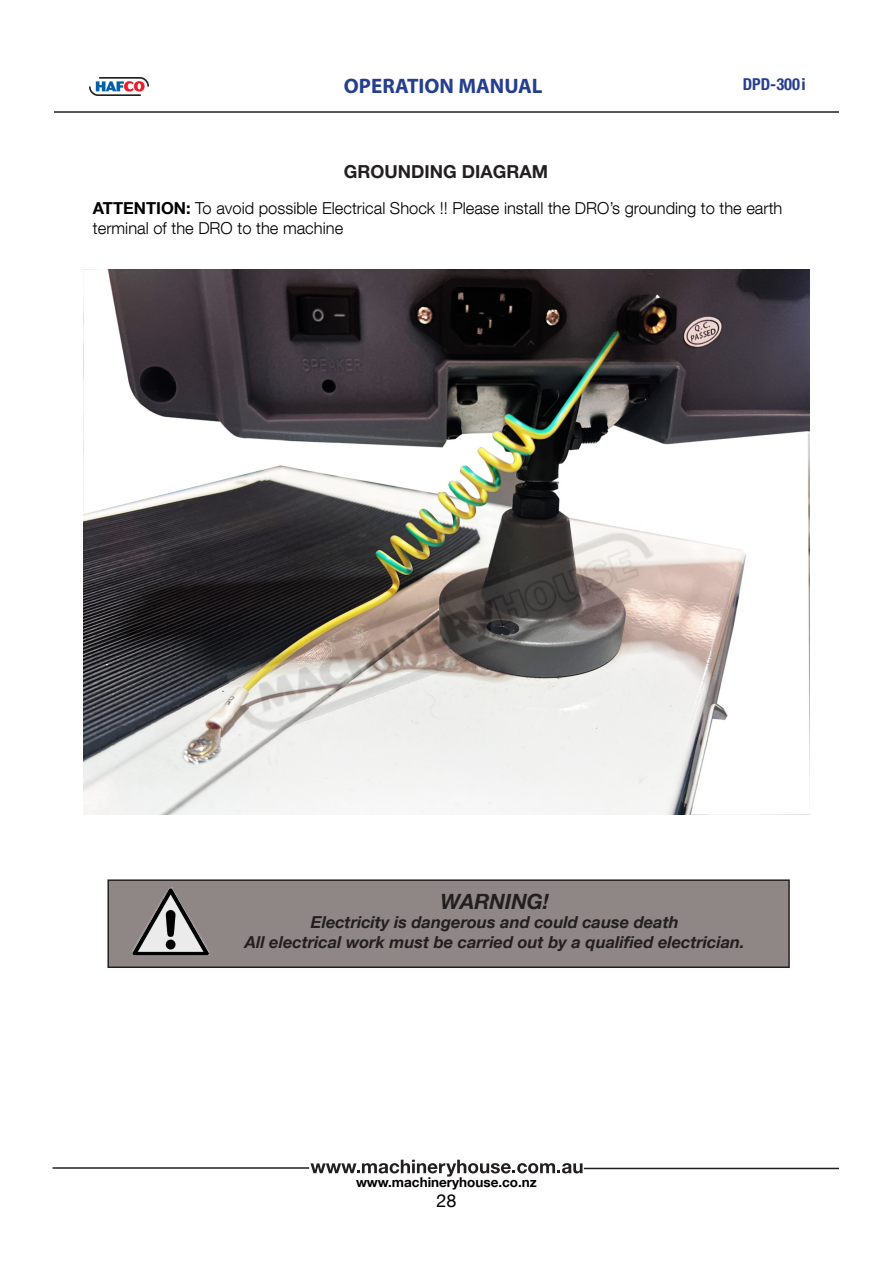
<style>
.page{position:relative;width:893px;height:1263px;background:#fff}
.page>*{position:absolute;margin:0;border:0;box-sizing:border-box;transform-origin:0 0}
.t1{font:700 21px "Myriad Pro";color:#253f8e}
.t2{font:italic 700 21px "Helvetica Neue LT Com";color:#231f20}
.t3{font:700 18px "Helvetica Neue LT Std";color:#231f20}
.t4{font:18px "Helvetica Neue LT Com";color:#000}
.t5{font:300 16.5px/19.8px "Helvetica Neue LT Com";color:#000}
.t6{font:italic 700 16.5px/19.8px "Helvetica Neue LT Com";color:#231f20;text-align:center}
.t7{font:700 condensed 16.5px "Helvetica Neue LT Std";color:#253f8e}
.t8{font:700 13.5px "Helvetica Neue LT Com";color:#000}
.s1{font-family:"Helvetica Neue LT Com";font-stretch:normal}
.s2{font-weight:700}
</style>
<div class="page">
<hr style="left:54px;top:111px;width:785px;height:2px;background:#231f20">
<img style="left:89px;top:77px;width:59px;height:18px">
<svg style="left:310px;top:1160px;width:272px;height:16px"></svg>
<hr style="left:53px;top:1167px;width:256px;height:2px;background:#231f20">
<hr style="left:584px;top:1168px;width:255px;height:1px;background:#231f20">
<div style="left:108px;top:880px;width:681px;height:87px;background:#8f8785"></div>
<div style="left:107px;top:879px;width:683px;height:89px;border:2px solid #231f20"></div>
<img style="left:132px;top:887px;width:77px;height:68px">
<img style="left:83px;top:270px;width:726px;height:544px">
<img style="left:227px;top:523px;width:439px;height:217px">
<p class="t1" style="left:344px;top:73px;width:200px">OPERATION MANUAL</p>
<p class="t7" style="left:743px;top:74px;width:65px">DPD-300<span class="s1">i</span></p>
<p class="t3" style="left:344px;top:160px;width:206px">GROUNDING DIAGRAM</p>
<p class="t5" style="left:93px;top:198px;width:691px"><span class="s2">ATTENTION:</span> To avoid possible Electrical Shock !! Please install the DRO’s grounding to the earth terminal of the DRO to the machine</p>
<p class="t2" style="left:441px;top:888px;width:110px">WARNING!</p>
<p class="t6" style="left:245px;top:912px;width:501px">Electricity is dangerous and could cause death<br>All electrical work must be carried out by a qualified electrician.</p>
<p class="t8" style="left:356px;top:1173px;width:182px">www.machineryhouse.co.nz</p>
<p class="t4" style="left:436px;top:1189px;width:22px">28</p>
</div>
